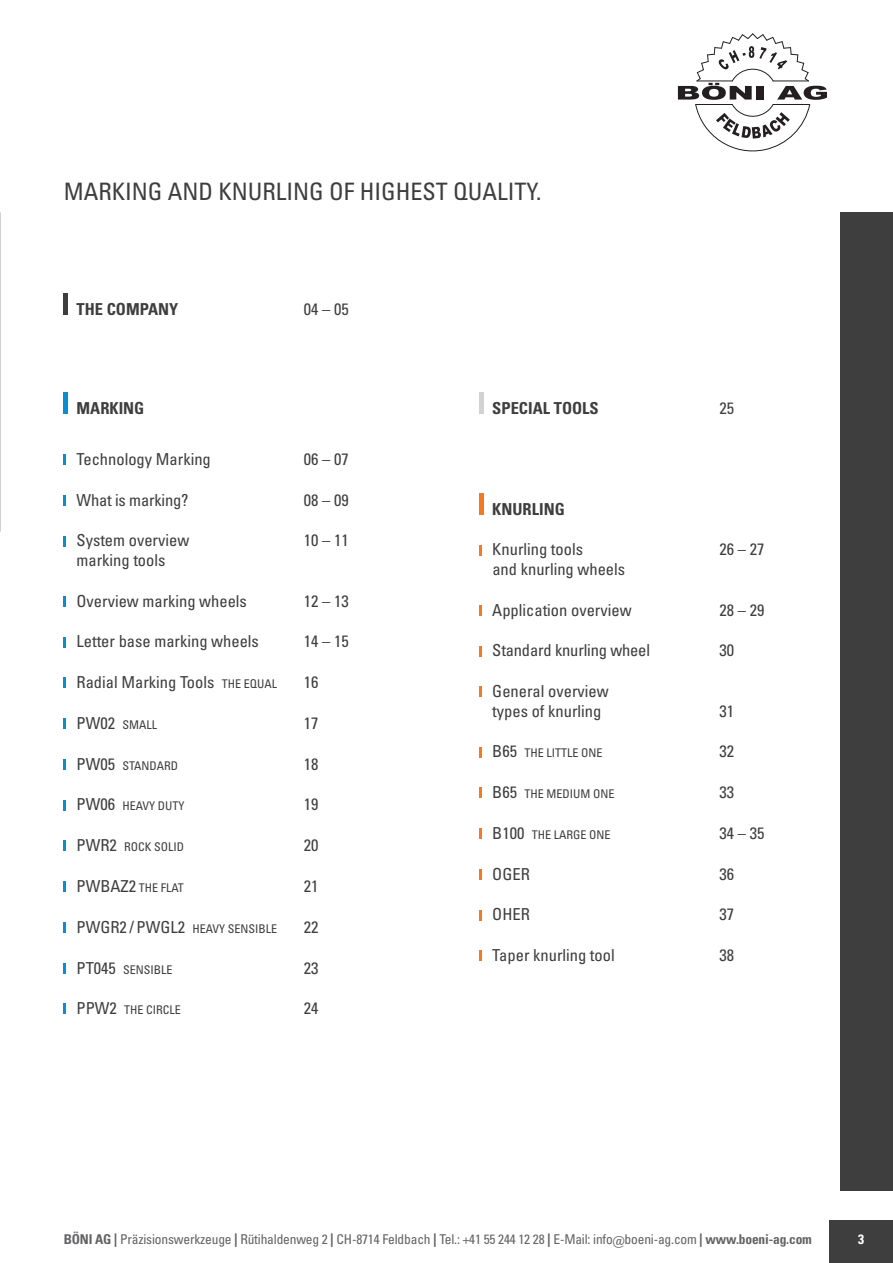
<style>
.page{position:relative;width:893px;height:1263px;background:#fff}
.page>*{position:absolute;margin:0;border:0;box-sizing:border-box;transform-origin:0 0}
.t1{font:condensed 24px "Univers LTCYR 57";color:#3e3e3f}
.t2{font:condensed 16.5px/19.5px "Univers LTCYR 57";color:#3e3e3f}
.t3{font:16.5px "Univers LTCYR 67 Bold Cond";color:#3e3e3f}
.t4{font:condensed 13.5px "Univers LTCYR 57";letter-spacing:-.015em;color:#636366}
.t5{font:13.5px "Univers LTCYR 67 Bold Cond";color:#fff}
.t6{font:condensed 12px "Univers LTCYR 57";color:#3e3e3f}
.s1{font-size:12px}
.s2{font-size:16.5px}
.s3{font-family:"Univers LTCYR 67 Bold Cond";font-stretch:normal}
</style>
<div class="page">
<div style="left:829px;top:1220px;width:64px;height:43px;background:#3e3e3f"></div>
<svg style="left:677px;top:33px;width:150px;height:119px"></svg>
<div style="left:840px;top:213px;width:53px;height:978px;background:#3e3e3f"></div>
<hr style="left:64px;top:293px;width:4px;height:22px;background:#3e3e3f">
<hr style="left:480px;top:392px;width:4px;height:22px;background:#d1d2d4">
<hr style="left:480px;top:493px;width:4px;height:22px;background:#f47921">
<svg style="left:480px;top:545px;width:2px;height:10px"></svg>
<svg style="left:480px;top:605px;width:2px;height:11px"></svg>
<svg style="left:480px;top:646px;width:2px;height:10px"></svg>
<svg style="left:480px;top:686px;width:2px;height:11px"></svg>
<svg style="left:480px;top:747px;width:2px;height:10px"></svg>
<svg style="left:480px;top:787px;width:2px;height:11px"></svg>
<svg style="left:480px;top:828px;width:2px;height:11px"></svg>
<svg style="left:480px;top:869px;width:2px;height:11px"></svg>
<svg style="left:480px;top:910px;width:2px;height:10px"></svg>
<svg style="left:480px;top:950px;width:2px;height:11px"></svg>
<hr style="left:64px;top:392px;width:4px;height:22px;background:#068ed0">
<svg style="left:64px;top:454px;width:2px;height:11px"></svg>
<svg style="left:64px;top:495px;width:2px;height:11px"></svg>
<svg style="left:64px;top:536px;width:2px;height:10px"></svg>
<svg style="left:64px;top:596px;width:2px;height:11px"></svg>
<svg style="left:64px;top:637px;width:2px;height:10px"></svg>
<svg style="left:64px;top:677px;width:2px;height:11px"></svg>
<svg style="left:64px;top:718px;width:2px;height:11px"></svg>
<svg style="left:64px;top:759px;width:2px;height:11px"></svg>
<svg style="left:64px;top:800px;width:2px;height:10px"></svg>
<svg style="left:64px;top:840px;width:2px;height:11px"></svg>
<svg style="left:64px;top:881px;width:2px;height:11px"></svg>
<svg style="left:64px;top:922px;width:2px;height:11px"></svg>
<svg style="left:64px;top:963px;width:2px;height:10px"></svg>
<svg style="left:64px;top:1004px;width:2px;height:10px"></svg>
<h1 class="t1" style="left:64px;top:176px;width:479px">MARKING AND KNURLING OF HIGHEST QUALITY.</h1>
<p class="t3" style="left:77px;top:299px;width:103px">THE COMPANY</p>
<p class="t2" style="left:304px;top:299px;width:46px">04 – 05</p>
<p class="t3" style="left:77px;top:398px;width:69px">MARKING</p>
<p class="t2" style="left:77px;top:449px;width:136px">Technology Marking</p>
<p class="t2" style="left:304px;top:449px;width:46px">06 – 07</p>
<p class="t2" style="left:77px;top:489px;width:114px">What is marking?</p>
<p class="t2" style="left:304px;top:489px;width:46px">08 – 09</p>
<p class="t2" style="left:77px;top:530px;width:114px">System overview</p>
<p class="t2" style="left:304px;top:530px;width:46px">10 – 11</p>
<p class="t2" style="left:77px;top:550px;width:90px">marking tools</p>
<p class="t2" style="left:77px;top:590px;width:172px">Overview marking wheels</p>
<p class="t2" style="left:304px;top:590px;width:46px">12 – 13</p>
<p class="t2" style="left:77px;top:631px;width:184px">Letter base marking wheels</p>
<p class="t2" style="left:304px;top:631px;width:46px">14 – 15</p>
<p class="t2" style="left:77px;top:672px;width:202px">Radial Marking Tools <span class="s1">THE EQUAL</span></p>
<p class="t2" style="left:304px;top:672px;width:16px">16</p>
<p class="t6" style="left:77px;top:717px;width:82px"><span class="s2">PW02</span> SMALL</p>
<p class="t2" style="left:304px;top:713px;width:16px">17</p>
<p class="t6" style="left:77px;top:758px;width:103px"><span class="s2">PW05</span> STANDARD</p>
<p class="t2" style="left:304px;top:754px;width:16px">18</p>
<p class="t6" style="left:77px;top:798px;width:110px"><span class="s2">PW06</span> HEAVY DUTY</p>
<p class="t2" style="left:304px;top:794px;width:16px">19</p>
<p class="t6" style="left:77px;top:839px;width:109px"><span class="s2">PWR2</span> ROCK SOLID</p>
<p class="t2" style="left:304px;top:835px;width:16px">20</p>
<p class="t6" style="left:77px;top:880px;width:109px"><span class="s2">PWBAZ2</span> THE FLAT</p>
<p class="t2" style="left:304px;top:876px;width:16px">21</p>
<p class="t6" style="left:77px;top:921px;width:202px"><span class="s2">PWGR2 / PWGL2</span> HEAVY SENSIBLE</p>
<p class="t2" style="left:304px;top:917px;width:16px">22</p>
<p class="t6" style="left:77px;top:962px;width:98px"><span class="s2">PT045</span> SENSIBLE</p>
<p class="t2" style="left:304px;top:957px;width:16px">23</p>
<p class="t6" style="left:77px;top:1002px;width:106px"><span class="s2">PPW2</span> THE CIRCLE</p>
<p class="t2" style="left:304px;top:998px;width:16px">24</p>
<p class="t3" style="left:492px;top:398px;width:108px">SPECIAL TOOLS</p>
<p class="t2" style="left:720px;top:397px;width:16px">25</p>
<p class="t3" style="left:492px;top:499px;width:74px">KNURLING</p>
<p class="t2" style="left:492px;top:539px;width:92px">Knurling tools</p>
<p class="t2" style="left:720px;top:539px;width:46px">26 – 27</p>
<p class="t2" style="left:492px;top:559px;width:134px">and knurling wheels</p>
<p class="t2" style="left:492px;top:599px;width:141px">Application overview</p>
<p class="t2" style="left:720px;top:599px;width:46px">28 – 29</p>
<p class="t2" style="left:492px;top:640px;width:159px">Standard knurling wheel</p>
<p class="t2" style="left:720px;top:640px;width:16px">30</p>
<p class="t2" style="left:492px;top:681px;width:118px">General overview types of knurling</p>
<p class="t2" style="left:720px;top:701px;width:16px">31</p>
<p class="t6" style="left:492px;top:745px;width:112px"><span class="s2">B65</span> THE LITTLE ONE</p>
<p class="t2" style="left:720px;top:741px;width:16px">32</p>
<p class="t6" style="left:492px;top:786px;width:124px"><span class="s2">B65</span> THE MEDIUM ONE</p>
<p class="t2" style="left:720px;top:782px;width:16px">33</p>
<p class="t6" style="left:492px;top:827px;width:120px"><span class="s2">B100</span> THE LARGE ONE</p>
<p class="t2" style="left:720px;top:823px;width:46px">34 – 35</p>
<p class="t2" style="left:492px;top:864px;width:39px">OGER</p>
<p class="t2" style="left:720px;top:864px;width:16px">36</p>
<p class="t2" style="left:492px;top:904px;width:39px">OHER</p>
<p class="t2" style="left:720px;top:904px;width:16px">37</p>
<p class="t2" style="left:492px;top:945px;width:124px">Taper knurling tool</p>
<p class="t2" style="left:720px;top:945px;width:16px">38</p>
<p class="t4" style="left:64px;top:1231px;width:750px"><span class="s3">BÖNI AG |</span> Präzisionswerkzeuge <span class="s3">|</span> Rütihaldenweg 2 <span class="s3">|</span> CH-8714 Feldbach <span class="s3">|</span> Tel.: +41 55 244 12 28 <span class="s3">|</span> E-Mail: info@boeni-ag.com <span class="s3">| www.boeni-ag.com</span></p>
<p class="t5" style="left:858px;top:1231px;width:7px">3</p>
</div>
